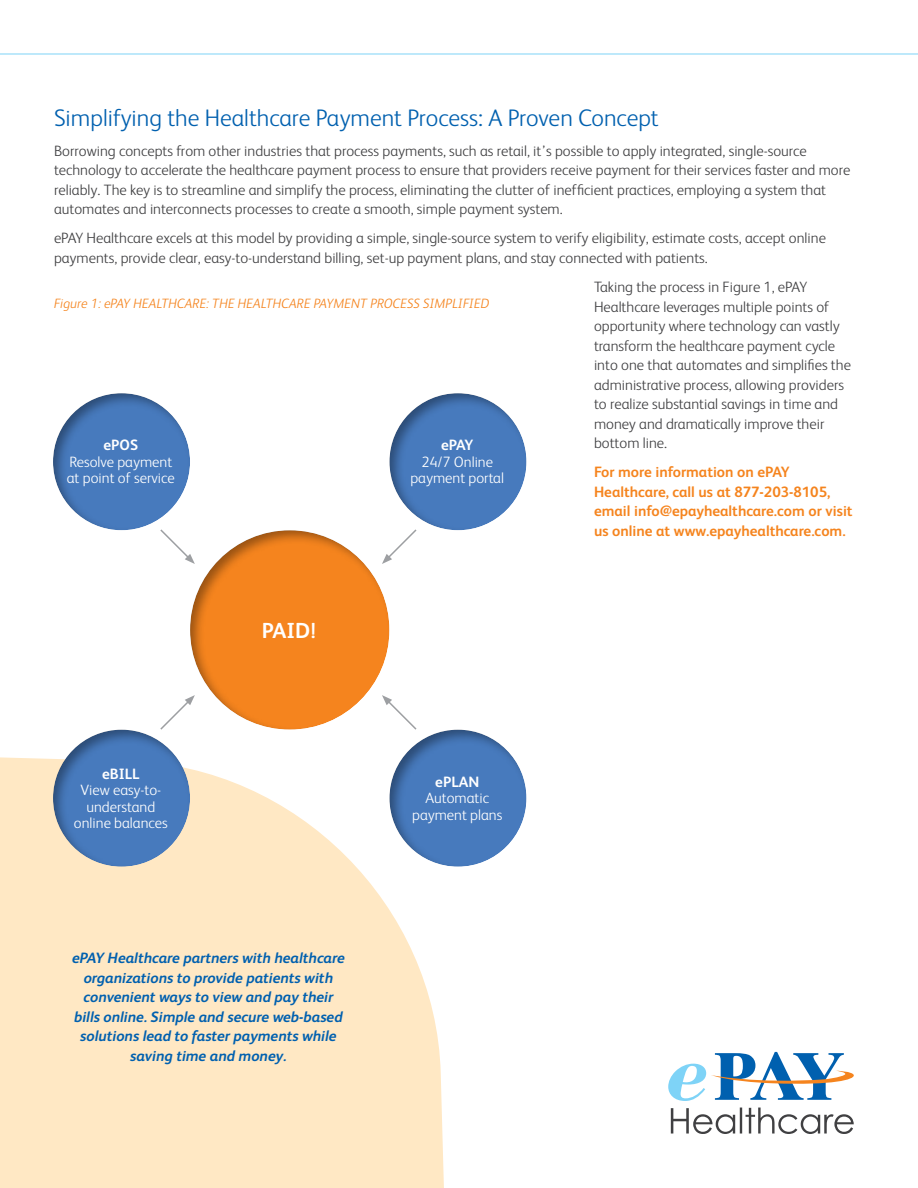
<style>
.page{position:relative;width:918px;height:1188px;background:#fff}
.page>*{position:absolute;margin:0;border:0;box-sizing:border-box;transform-origin:0 0}
.t1{font:300 24px "FS Albert";color:#0060af}
.t2{font:700 21.75px "FS Albert";color:#fff}
.t3{font:300 15px/19.5px "FS Albert";color:#404042}
.t4{font:italic 700 15px/19.5px "FS Albert";color:#0060af;text-align:center}
.t5{font:700 15px/19.5px "FS Albert";color:#f5841e}
.t6{font:300 15px/16.5px "FS Albert";color:#fff;text-align:center}
.t7{font:700 15px "FS Albert";color:#fff}
.t8{font:italic 300 13.5px "FS Albert";color:#f5841e}
</style>
<div class="page">
<hr style="left:0;top:54px;width:918px;height:1px;background:#7ed3f7">
<svg style="left:668px;top:1052px;width:186px;height:49px"></svg>
<svg style="left:671px;top:1108px;width:183px;height:26px"></svg>
<svg style="left:0;top:757px;width:444px;height:431px;background:#ffeaca"></svg>
<div style="left:52px;top:393px;width:141px;height:139px;background:#404042;opacity:.5"></div>
<div style="left:52px;top:729px;width:141px;height:139px;background:#404042;opacity:.5"></div>
<div style="left:388px;top:393px;width:141px;height:139px;background:#404042;opacity:.5"></div>
<div style="left:388px;top:729px;width:141px;height:139px;background:#404042;opacity:.5"></div>
<div style="left:189px;top:529px;width:203px;height:203px;background:#404042;opacity:.5"></div>
<svg style="left:159px;top:695px;width:36px;height:36px"></svg>
<svg style="left:382px;top:695px;width:36px;height:36px"></svg>
<svg style="left:159px;top:528px;width:36px;height:36px"></svg>
<svg style="left:382px;top:528px;width:36px;height:36px"></svg>
<h1 class="t1" style="left:54px;top:103px;width:606px">Simplifying the Healthcare Payment Process: A Proven Concept</h1>
<p class="t3" style="left:54px;top:140px;width:798px">Borrowing concepts from other industries that process payments, such as retail, it’s possible to apply integrated, single-source technology to accelerate the healthcare payment process to ensure that providers receive payment for their services faster and more reliably. The key is to streamline and simplify the process, eliminating the clutter of inefficient practices, employing a system that automates and interconnects processes to create a smooth, simple payment system.</p>
<p class="t3" style="left:54px;top:228px;width:773px">ePAY Healthcare excels at this model by providing a simple, single-source system to verify eligibility, estimate costs, accept online payments, provide clear, easy-to-understand billing, set-up payment plans, and stay connected with patients.</p>
<p class="t3" style="left:594px;top:277px;width:258px">Taking the process in Figure 1, ePAY Healthcare leverages multiple points of opportunity where technology can vastly transform the healthcare payment cycle into one that automates and simplifies the administrative process, allowing providers to realize substantial savings in time and money and dramatically improve their bottom line.</p>
<p class="t5" style="left:594px;top:462px;width:260px">For more information on ePAY Healthcare, call us at 877-203-8105, email info@epayhealthcare.com or visit us online at www.epayhealthcare.com.</p>
<p class="t8" style="left:54px;top:295px;width:437px">Figure 1: ePAY HEALTHCARE: THE HEALTHCARE PAYMENT PROCESS SIMPLIFIED</p>
<p class="t7" style="left:104px;top:435px;width:36px">ePOS</p>
<p class="t6" style="left:67px;top:453px;width:110px;text-align:left">Resolve payment at point of service</p>
<p class="t7" style="left:441px;top:435px;width:34px">ePAY</p>
<p class="t6" style="left:410px;top:453px;width:95px">24/7 Online payment portal</p>
<p class="t7" style="left:102px;top:763px;width:39px">eBILL</p>
<p class="t6" style="left:74px;top:781px;width:95px">View easy-to&shy;understand online balances</p>
<h2 class="t2" style="left:262px;top:615px;width:55px">Paid!</h2>
<p class="t4" style="left:72px;top:947px;width:274px">ePAY Healthcare partners with healthcare organizations to provide patients with convenient ways to view and pay their bills online. Simple and secure web-based solutions lead to faster payments while saving time and money.</p>
<p class="t7" style="left:435px;top:772px;width:46px">ePLAN</p>
<p class="t6" style="left:412px;top:789px;width:92px">Automatic payment plans</p>
</div>
